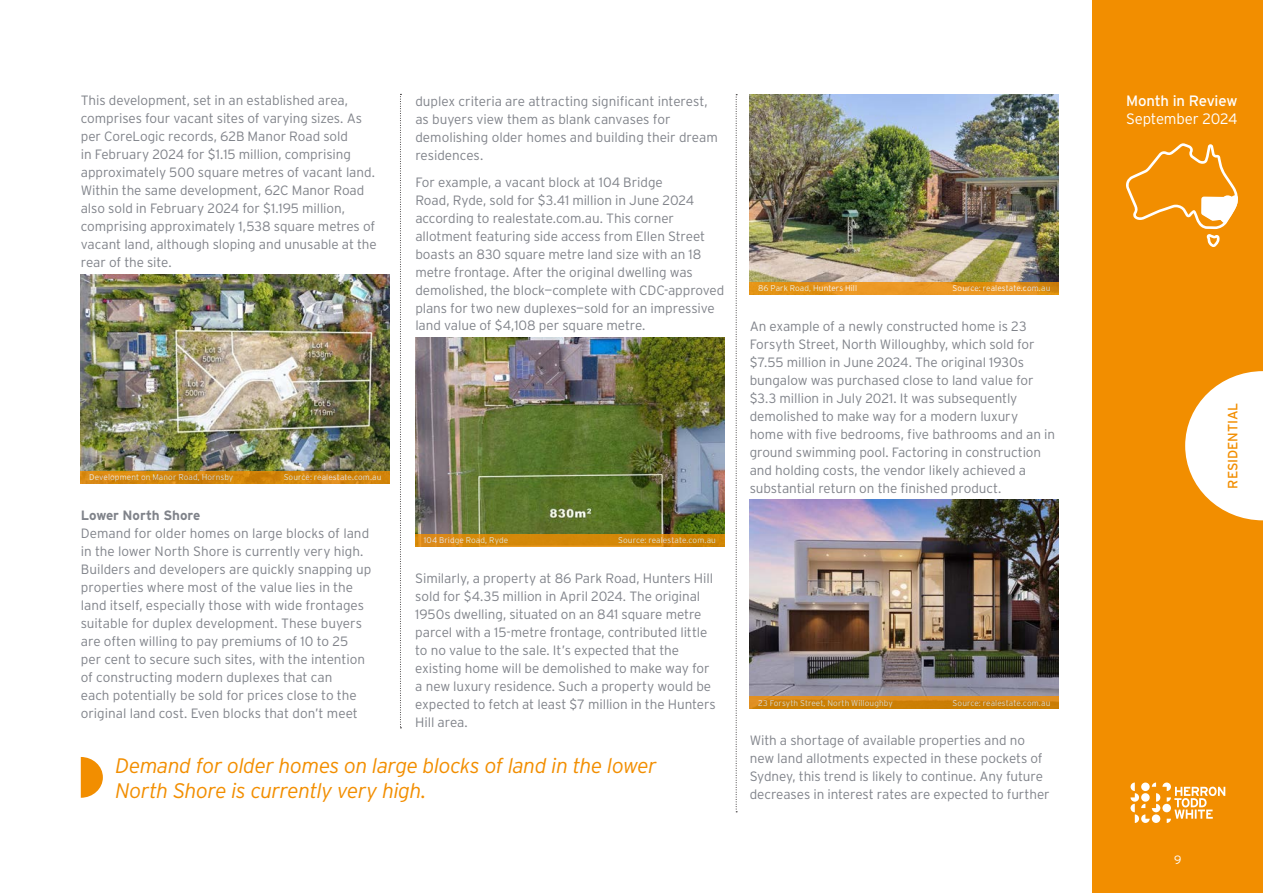
<style>
.page{position:relative;width:1263px;height:893px;background:#fff}
.page>*{position:absolute;margin:0;border:0;box-sizing:border-box;transform-origin:0 0}
.Pullquote{font:italic 300 21px/25.2px "Interstate";letter-spacing:-.025em;color:#f28e00}
.t1{font:15px "Interstate";letter-spacing:-.015em;color:#fff}
.t2{font:300 15px "Interstate";letter-spacing:-.01em;color:#fff}
.Body_Text{font:300 13.5px/18px "Interstate";letter-spacing:-.005em;color:#80838a}
.Sub_Subhead{font:700 13.5px "Interstate";letter-spacing:-.005em;color:#80838a}
.t3{font:13.5px "Interstate";letter-spacing:-.01em;color:#f28e00}
.t4{font:300 12px "Interstate";color:#fff}
.t5{font:300 8.25px "Interstate";letter-spacing:.01em;color:#fff}
</style>
<div class="page">
<div style="left:1093px;top:0;width:170px;height:893px;background:#f28e00"></div>
<svg style="left:1185px;top:371px;width:78px;height:149px"></svg>
<svg style="left:1130px;top:782px;width:95px;height:41px"></svg>
<svg style="left:400px;top:94px;width:1px;height:634px"></svg>
<svg style="left:736px;top:94px;width:1px;height:718px"></svg>
<img style="left:750px;top:94px;width:309px;height:188px">
<svg style="left:750px;top:282px;width:309px;height:13px;fill:#ea9622"></svg>
<img style="left:750px;top:500px;width:309px;height:196px">
<svg style="left:750px;top:696px;width:309px;height:13px;fill:#cc7f05"></svg>
<img style="left:415px;top:338px;width:309px;height:196px">
<svg style="left:415px;top:534px;width:309px;height:13px;fill:#d58809"></svg>
<img style="left:81px;top:275px;width:309px;height:196px">
<svg style="left:81px;top:471px;width:309px;height:13px;fill:#d4860b"></svg>
<svg style="left:1126px;top:143px;width:112px;height:104px"></svg>
<svg style="left:81px;top:757px;width:22px;height:41px"></svg>
<p class="Body_Text" style="left:81px;top:92px;width:298px">This development, set in an established area, comprises four vacant sites of varying sizes. As per CoreLogic records, 62B Manor Road sold<br>in February 2024 for $1.15 million, comprising approximately 500 square metres of vacant land.<br>Within the same development, 62C Manor Road also sold in February 2024 for $1.195 million, comprising approximately 1,538 square metres of vacant land, although sloping and unusable at the rear of the site.</p>
<p class="Body_Text" style="left:415px;top:92px;width:304px">duplex criteria are attracting significant interest, as buyers view them as blank canvases for demolishing older homes and building their dream residences.</p>
<p class="Body_Text" style="left:415px;top:173px;width:311px">For example, a vacant block at 104 Bridge<br>Road, Ryde, sold for $3.41 million in June 2024 according to realestate.com.au. This corner allotment featuring side access from Ellen Street boasts an 830 square metre land size with an 18 metre frontage. After the original dwelling was demolished, the block—complete with CDC-approved plans for two new duplexes—sold for an impressive land value of $4,108 per square metre.</p>
<p class="t5" style="left:89px;top:473px;width:146px">Development on Manor Road, Hornsby</p>
<p class="t5" style="left:284px;top:473px;width:99px">Source: realestate.com.au</p>
<p class="Sub_Subhead" style="left:81px;top:507px;width:121px">Lower North Shore</p>
<p class="Body_Text" style="left:81px;top:524px;width:292px">Demand for older homes on large blocks of land in the lower North Shore is currently very high.<br>Builders and developers are quickly snapping up properties where most of the value lies in the land itself, especially those with wide frontages suitable for duplex development. These buyers are often willing to pay premiums of 10 to 25 per cent to secure such sites, with the intention of constructing modern duplexes that can<br>each potentially be sold for prices close to the original land cost. Even blocks that don’t meet</p>
<p class="Pullquote" style="left:116px;top:753px;width:543px">Demand for older homes on large blocks of land in the lower<br>North Shore is currently very high.</p>
<p class="t5" style="left:424px;top:536px;width:86px">104 Bridge Road, Ryde</p>
<p class="t5" style="left:618px;top:536px;width:99px">Source: realestate.com.au</p>
<p class="Body_Text" style="left:415px;top:569px;width:302px">Similarly, a property at 86 Park Road, Hunters Hill sold for $4.35 million in April 2024. The original 1950s dwelling, situated on an 841 square metre parcel with a 15-metre frontage, contributed little to no value to the sale. It’s expected that the existing home will be demolished to make way for a new luxury residence. Such a property would be expected to fetch at least $7 million in the Hunters Hill area.</p>
<p class="t5" style="left:758px;top:284px;width:100px">86 Park Road, Hunters Hill</p>
<p class="t5" style="left:952px;top:284px;width:99px">Source: realestate.com.au</p>
<p class="Body_Text" style="left:750px;top:317px;width:307px">An example of a newly constructed home is 23<br>Forsyth Street, North Willoughby, which sold for $7.55 million in June 2024. The original 1930s bungalow was purchased close to land value for $3.3 million in July 2021. It was subsequently demolished to make way for a modern luxury home with five bedrooms, five bathrooms and an in ground swimming pool. Factoring in construction and holding costs, the vendor likely achieved a substantial return on the finished product.</p>
<p class="t5" style="left:758px;top:698px;width:136px">23 Forsyth Street, North Willoughby</p>
<p class="t5" style="left:952px;top:698px;width:99px">Source: realestate.com.au</p>
<p class="Body_Text" style="left:750px;top:731px;width:301px">With a shortage of available properties and no new land allotments expected in these pockets of Sydney, this trend is likely to continue. Any future decreases in interest rates are expected to further</p>
<p class="t1" style="left:1126px;top:92px;width:113px">Month in Review</p>
<p class="t2" style="left:1126px;top:110px;width:113px">September 2024</p>
<p class="t3" style="left:1225px;top:489px;width:87px;rotate:-90deg">RESIDENTIAL</p>
<p class="t4" style="left:1174px;top:853px;width:9px">9</p>
</div>
